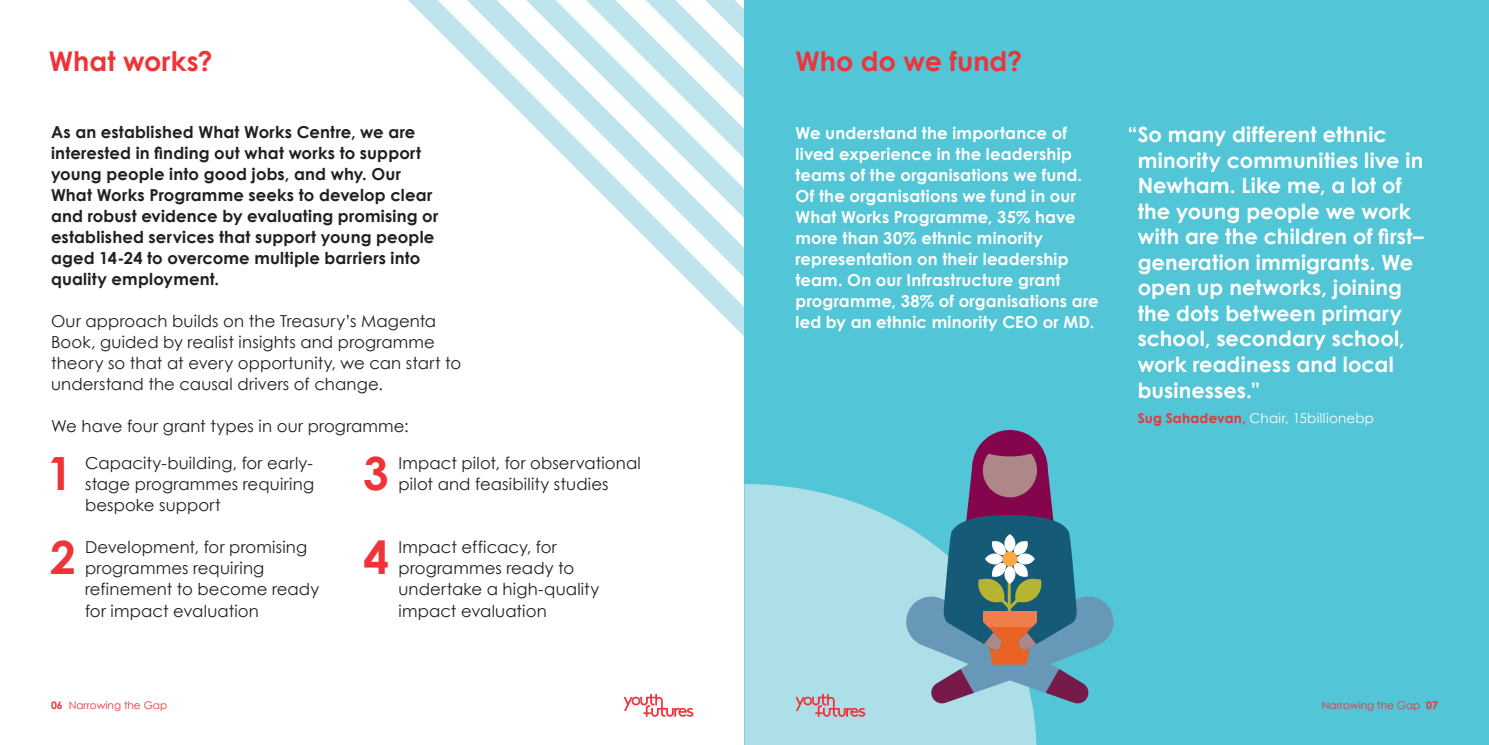
<style>
.page{position:relative;width:1489px;height:745px;background:#fff}
.page>*{position:absolute;margin:0;border:0;box-sizing:border-box;transform-origin:0 0}
.t1{font:700 45.75px "Century Gothic";color:#ee3339}
.t2{font:700 27px "Century Gothic";color:#ee3339}
.intro_bold{font:700 21px/25.5px "Century Gothic";letter-spacing:.005em;color:#fff}
.t3{font:16.5px/21px "Century Gothic";letter-spacing:.01em;color:#231f20}
.t4{font:700 16.5px/21px "Century Gothic";letter-spacing:.01em;color:#fff}
.t5{font:700 16.5px/21px "Century Gothic";letter-spacing:.01em;color:#231f20}
.intro_bold-2{font:13.5px "Century Gothic";letter-spacing:.02em;color:#fff}
.t6{font:10.5px "Century Gothic";color:#ee3339}
.s1{font-weight:700}
.s2{font-weight:700;color:#ee3339}
</style>
<div class="page">
<svg style="left:623px;top:693px;width:70px;height:23px"></svg>
<svg style="left:408px;top:0;width:336px;height:336px"></svg>
<div style="left:744px;top:0;width:744px;height:744px;background:#52c5d6"></div>
<div style="left:744px;top:484px;width:292px;height:260px;background:#addfe9"></div>
<svg style="left:902px;top:430px;width:212px;height:274px"></svg>
<svg style="left:795px;top:693px;width:70px;height:23px"></svg>
<p class="t2" style="left:49px;top:41px;width:165px">What works?</p>
<p class="t5" style="left:51px;top:121px;width:389px">As an established What Works Centre, we are interested in finding out what works to support young people into good jobs, and why. Our What Works Programme seeks to develop clear and robust evidence by evaluating promising or established services that support young people aged 14-24 to overcome multiple barriers into quality employment.</p>
<p class="t3" style="left:51px;top:310px;width:412px">Our approach builds on the Treasury’s Magenta Book, guided by realist insights and programme theory so that at every opportunity, we can start to understand the causal drivers of change.</p>
<p class="t3" style="left:51px;top:415px;width:359px">We have four grant types in our programme:</p>
<p class="t1" style="left:47px;top:438px;width:27px">1</p>
<p class="t3" style="left:85px;top:452px;width:230px;text-align:justify">Capacity-building, for early&shy;stage programmes requiring bespoke support</p>
<p class="t1" style="left:50px;top:522px;width:27px">2</p>
<p class="t3" style="left:85px;top:536px;width:236px">Development, for promising programmes requiring refinement to become ready for impact evaluation</p>
<p class="t1" style="left:363px;top:438px;width:27px">3</p>
<p class="t3" style="left:398px;top:452px;width:244px">Impact pilot, for observational pilot and feasibility studies</p>
<p class="t1" style="left:363px;top:522px;width:27px">4</p>
<p class="t3" style="left:398px;top:536px;width:202px">Impact efficacy, for programmes ready to undertake a high-quality impact evaluation</p>
<p class="t6" style="left:51px;top:698px;width:118px"><span class="s1">06</span> Narrowing the Gap</p>
<p class="t2" style="left:795px;top:41px;width:228px">Who do we fund?</p>
<p class="t4" style="left:795px;top:121px;width:305px">We understand the importance of lived experience in the leadership teams of the organisations we fund.<br>Of the organisations we fund in our What Works Programme, 35% have more than 30% ethnic minority representation on their leadership team. On our Infrastructure grant programme, 38% of organisations are led by an ethnic minority CEO or MD.</p>
<p class="intro_bold" style="left:1137px;top:121px;width:287px;text-indent:-10px">“So many different ethnic minority communities live in<br>Newham. Like me, a lot of the young people we work with are the children of first– generation immigrants. We open up networks, joining the dots between primary school, secondary school, work readiness and local businesses.”</p>
<p class="intro_bold-2" style="left:1137px;top:409px;width:238px"><span class="s2">Sug Sahadevan,</span> Chair, 15billionebp</p>
<p class="t6" style="left:1321px;top:698px;width:118px">Narrowing the Gap <span class="s1">07</span></p>
</div>
